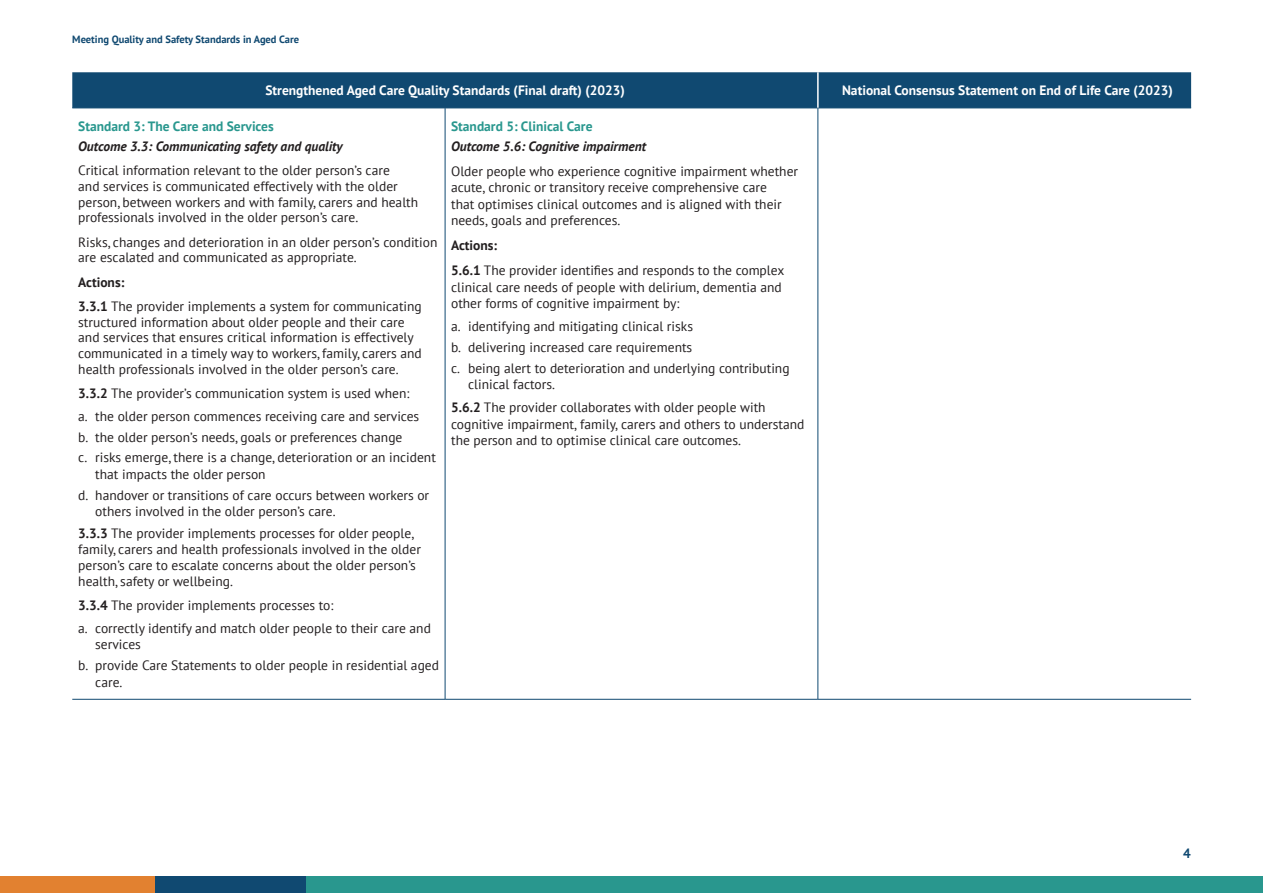
<style>
.page{position:relative;width:1263px;height:893px;background:#fff}
.page>*{position:absolute;margin:0;border:0;box-sizing:border-box;transform-origin:0 0}
.Body{font:13.5px/16.5px "PT Sans";color:#231f20}
.Body-2{font:700 13.5px "PT Sans";color:#fff}
.Body-3{font:italic 700 13.5px "PT Sans";color:#231f20}
.Heading_2{font:700 13.5px "PT Sans";color:#29978e}
.Body-4{font:700 13.5px "PT Sans";color:#231f20}
.t1{font:700 13.5px "PT Sans";color:#104971}
.t2{font:700 10.5px "PT Sans";color:#104971}
.s1{font-weight:700}
</style>
<div class="page">
<div style="left:305px;top:877px;width:958px;height:16px;background:#29978e"></div>
<div style="left:155px;top:877px;width:150px;height:16px;background:#104971"></div>
<div style="left:0;top:877px;width:155px;height:16px;background:#e28130"></div>
<div style="left:72px;top:72px;width:1119px;height:36px;background:#104971"></div>
<hr style="left:72px;top:108px;width:373px;height:1px;background:#104971">
<hr style="left:445px;top:108px;width:373px;height:1px;background:#104971">
<hr style="left:818px;top:108px;width:373px;height:1px;background:#104971">
<hr style="left:817px;top:72px;width:2px;height:36px;background:#fff">
<hr style="left:445px;top:108px;width:1px;height:591px;background:#104971">
<hr style="left:818px;top:108px;width:1px;height:591px;background:#104971">
<hr style="left:72px;top:699px;width:373px;height:1px;background:#104971">
<hr style="left:445px;top:699px;width:373px;height:1px;background:#104971">
<hr style="left:818px;top:699px;width:373px;height:1px;background:#104971">
<p class="t2" style="left:72px;top:32px;width:228px">Meeting Quality and Safety Standards in Aged Care</p>
<p class="Body-2" style="left:265px;top:81px;width:361px">Strengthened Aged Care Quality Standards (Final draft) (2023)</p>
<p class="Body-2" style="left:842px;top:81px;width:332px">National Consensus Statement on End of Life Care (2023)</p>
<p class="Heading_2" style="left:78px;top:117px;width:197px">Standard 3: The Care and Services</p>
<p class="Body-3" style="left:78px;top:137px;width:266px">Outcome 3.3: Communicating safety and quality</p>
<p class="Body" style="left:78px;top:162px;width:341px;line-height:15.8px">Critical information relevant to the older person’s care<br>and services is communicated effectively with the older person, between workers and with family, carers and health professionals involved in the older person’s care.</p>
<p class="Body" style="left:78px;top:234px;width:361px;line-height:15.8px">Risks, changes and deterioration in an older person’s condition are escalated and communicated as appropriate.</p>
<p class="Body-4" style="left:78px;top:273px;width:48px">Actions:</p>
<p class="Body" style="left:78px;top:298px;width:345px;line-height:15.8px"><span class="s1">3.3.1</span> The provider implements a system for communicating structured information about older people and their care and services that ensures critical information is effectively communicated in a timely way to workers, family, carers and health professionals involved in the older person’s care.</p>
<p class="Body" style="left:78px;top:385px;width:333px"><span class="s1">3.3.2</span> The provider’s communication system is used when:</p>
<p class="Body" style="left:78px;top:408px;width:342px">a. the older person commences receiving care and services</p>
<p class="Body" style="left:78px;top:428px;width:326px">b. the older person’s needs, goals or preferences change</p>
<p class="Body" style="left:95px;top:449px;width:342px;text-indent:-17px">c. risks emerge, there is a change, deterioration or an incident that impacts the older person</p>
<p class="Body" style="left:95px;top:486px;width:335px;text-indent:-17px">d. handover or transitions of care occurs between workers or others involved in the older person’s care.</p>
<p class="Body" style="left:78px;top:525px;width:344px;line-height:15.8px"><span class="s1">3.3.3</span> The provider implements processes for older people, family, carers and health professionals involved in the older person’s care to escalate concerns about the older person’s health, safety or wellbeing.</p>
<p class="Body" style="left:78px;top:597px;width:257px"><span class="s1">3.3.4</span> The provider implements processes to:</p>
<p class="Body" style="left:95px;top:619px;width:337px;text-indent:-17px">a. correctly identify and match older people to their care and services</p>
<p class="Body" style="left:95px;top:657px;width:345px;text-indent:-17px">b. provide Care Statements to older people in residential aged care.</p>
<p class="Heading_2" style="left:451px;top:117px;width:143px">Standard 5: Clinical Care</p>
<p class="Body-3" style="left:451px;top:137px;width:197px">Outcome 5.6: Cognitive impairment</p>
<p class="Body" style="left:451px;top:163px;width:348px">Older people who experience cognitive impairment whether acute, chronic or transitory receive comprehensive care<br>that optimises clinical outcomes and is aligned with their needs, goals and preferences.</p>
<p class="Body-4" style="left:451px;top:237px;width:48px">Actions:</p>
<p class="Body" style="left:451px;top:262px;width:335px"><span class="s1">5.6.1</span> The provider identifies and responds to the complex clinical care needs of people with delirium, dementia and other forms of cognitive impairment by:</p>
<p class="Body" style="left:451px;top:318px;width:243px">a. identifying and mitigating clinical risks</p>
<p class="Body" style="left:451px;top:339px;width:243px">b. delivering increased care requirements</p>
<p class="Body" style="left:468px;top:359px;width:323px;text-indent:-17px">c. being alert to deterioration and underlying contributing clinical factors.</p>
<p class="Body" style="left:451px;top:399px;width:355px"><span class="s1">5.6.2</span> The provider collaborates with older people with cognitive impairment, family, carers and others to understand the person and to optimise clinical care outcomes.</p>
<p class="t1" style="left:1183px;top:844px;width:9px">4</p>
</div>
